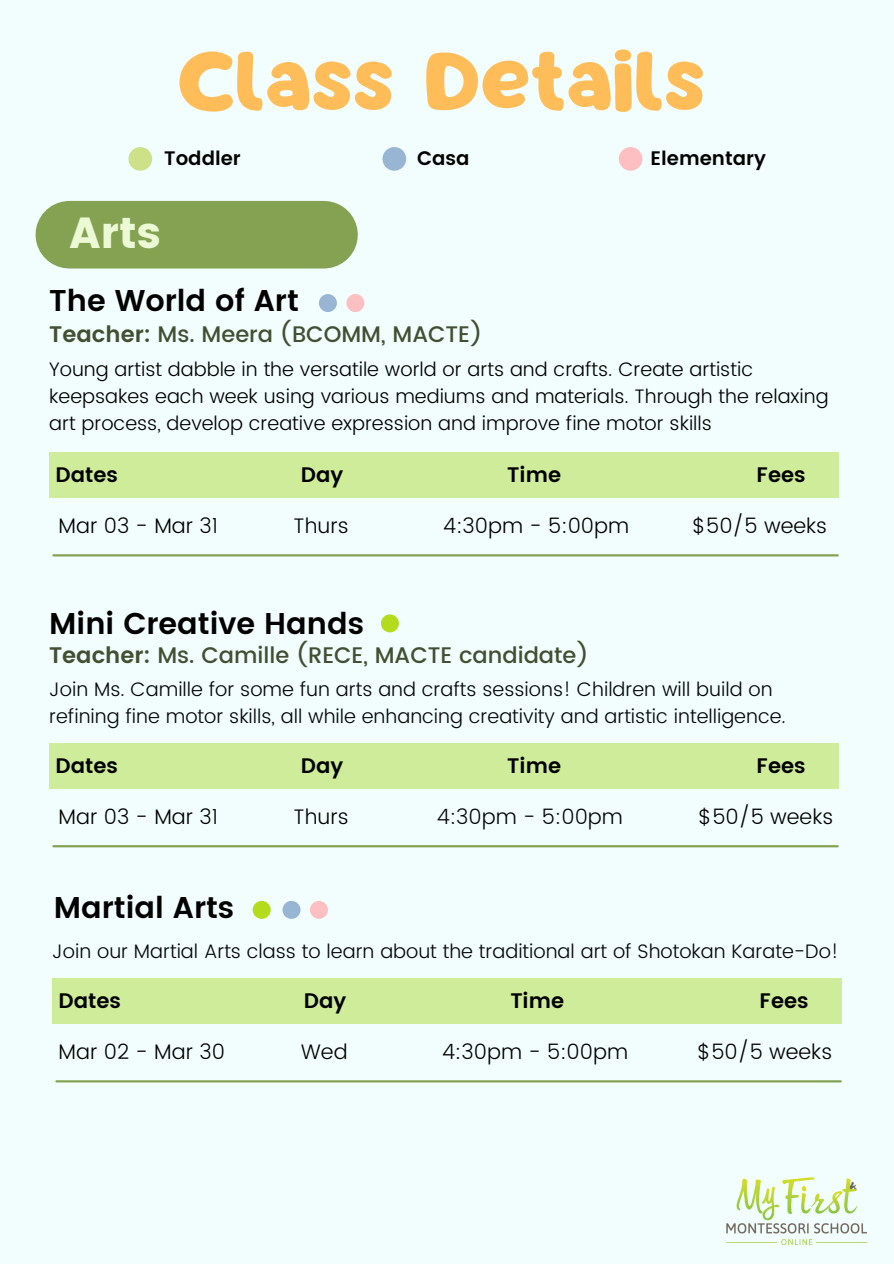
<style>
.page{position:relative;width:894px;height:1264px;background:#fff}
.page>*{position:absolute;margin:0;border:0;box-sizing:border-box;transform-origin:0 0}
.t1{font:75px "Mango";color:#ffbd59}
.t2{font:43.35px "Poppins";color:#ecf9d5}
.t3{font:600 30px "Poppins";color:#000}
.t4{font:500 22.5px "Poppins";color:#434f32}
.t5{font:300 21px "Poppins";color:#000}
.t6{font:600 21px "Poppins";color:#000}
.t7{font:300 21px "Poppins";color:#040507}
.t8{font:300 19.5px/27px "Poppins";color:#040507}
.t9{font:300 19.5px/27px "Poppins";color:#000}
.t10{font:600 19.5px "Poppins";color:#000}
.s1{font-weight:600}
</style>
<div class="page">
<div style="left:0;top:0;width:893px;height:1263px;background:#f1fefd"></div>
<div style="left:69px;top:201px;width:255px;height:67px;background:#85a253"></div>
<div style="left:49px;top:452px;width:789px;height:45px;background:#ceec9a"></div>
<div style="left:128px;top:147px;width:24px;height:24px;background:#cde189;border-radius:50%"></div>
<div style="left:382px;top:147px;width:24px;height:24px;background:#98b6d3;border-radius:50%"></div>
<div style="left:618px;top:147px;width:24px;height:24px;background:#fdbfc2;border-radius:50%"></div>
<div style="left:346px;top:294px;width:18px;height:18px;background:#fdbfc2;border-radius:50%"></div>
<div style="left:319px;top:294px;width:18px;height:18px;background:#98b6d3;border-radius:50%"></div>
<hr style="left:53px;top:554px;width:784px;height:2px;background:#85a253">
<div style="left:52px;top:978px;width:789px;height:45px;background:#ceec9a"></div>
<hr style="left:56px;top:1080px;width:784px;height:2px;background:#85a253">
<div style="left:310px;top:900px;width:18px;height:18px;background:#fdbfc2;border-radius:50%"></div>
<div style="left:282px;top:900px;width:18px;height:18px;background:#98b6d3;border-radius:50%"></div>
<div style="left:252px;top:900px;width:18px;height:18px;background:#b3dc1d;border-radius:50%"></div>
<img style="left:726px;top:1177px;width:139px;height:67px">
<div style="left:381px;top:614px;width:18px;height:18px;background:#b3dc1d;border-radius:50%"></div>
<div style="left:49px;top:743px;width:789px;height:45px;background:#ceec9a"></div>
<hr style="left:53px;top:845px;width:784px;height:2px;background:#85a253">
<p class="t1" style="left:177px;top:48px;width:529px">Class Details</p>
<p class="t10" style="left:164px;top:147px;width:78px">Toddler</p>
<p class="t10" style="left:417px;top:147px;width:54px">Casa</p>
<p class="t10" style="left:650px;top:147px;width:117px">Elementary</p>
<p class="t2" style="left:70px;top:207px;width:93px">Arts</p>
<p class="t3" style="left:49px;top:283px;width:251px">The World of Art</p>
<p class="t4" style="left:49px;top:321px;width:434px"><span class="s1">Teacher:</span> Ms. Meera (BCOMM, MACTE)</p>
<p class="t9" style="left:49px;top:355px;width:780px">Young artist dabble in the versatile world or arts and crafts. Create artistic keepsakes each week using various mediums and materials. Through the relaxing art process, develop creative expression and improve fine motor skills</p>
<p class="t6" style="left:56px;top:462px;width:64px">Dates</p>
<p class="t6" style="left:301px;top:462px;width:44px">Day</p>
<p class="t6" style="left:507px;top:462px;width:55px">Time</p>
<p class="t6" style="left:756px;top:462px;width:51px">Fees</p>
<p class="t5" style="left:59px;top:513px;width:161px">Mar 03 - Mar 31</p>
<p class="t5" style="left:293px;top:513px;width:56px">Thurs</p>
<p class="t5" style="left:443px;top:513px;width:187px">4:30pm - 5:00pm</p>
<p class="t5" style="left:692px;top:513px;width:136px">$50/5 weeks</p>
<p class="t3" style="left:49px;top:606px;width:316px">Mini Creative Hands</p>
<p class="t4" style="left:49px;top:641px;width:541px"><span class="s1">Teacher:</span> Ms. Camille (RECE, MACTE candidate)</p>
<p class="t8" style="left:49px;top:676px;width:737px">Join Ms. Camille for some fun arts and crafts sessions! Children will build on refining fine motor skills, all while enhancing creativity and artistic intelligence.</p>
<p class="t6" style="left:56px;top:753px;width:64px">Dates</p>
<p class="t6" style="left:301px;top:753px;width:44px">Day</p>
<p class="t6" style="left:507px;top:753px;width:55px">Time</p>
<p class="t6" style="left:756px;top:753px;width:51px">Fees</p>
<p class="t5" style="left:59px;top:804px;width:161px">Mar 03 - Mar 31</p>
<p class="t5" style="left:293px;top:804px;width:56px">Thurs</p>
<p class="t7" style="left:437px;top:804px;width:187px">4:30pm - 5:00pm</p>
<p class="t5" style="left:698px;top:804px;width:136px">$50/5 weeks</p>
<p class="t3" style="left:54px;top:890px;width:182px">Martial Arts</p>
<p class="t8" style="left:52px;top:937px;width:787px">Join our Martial Arts class to learn about the traditional art of Shotokan Karate-Do!</p>
<p class="t6" style="left:59px;top:988px;width:64px">Dates</p>
<p class="t6" style="left:304px;top:988px;width:44px">Day</p>
<p class="t6" style="left:510px;top:988px;width:55px">Time</p>
<p class="t6" style="left:759px;top:988px;width:51px">Fees</p>
<p class="t5" style="left:59px;top:1039px;width:168px">Mar 02 - Mar 30</p>
<p class="t5" style="left:300px;top:1039px;width:48px">Wed</p>
<p class="t5" style="left:442px;top:1039px;width:187px">4:30pm - 5:00pm</p>
<p class="t5" style="left:697px;top:1039px;width:136px">$50/5 weeks</p>
</div>
